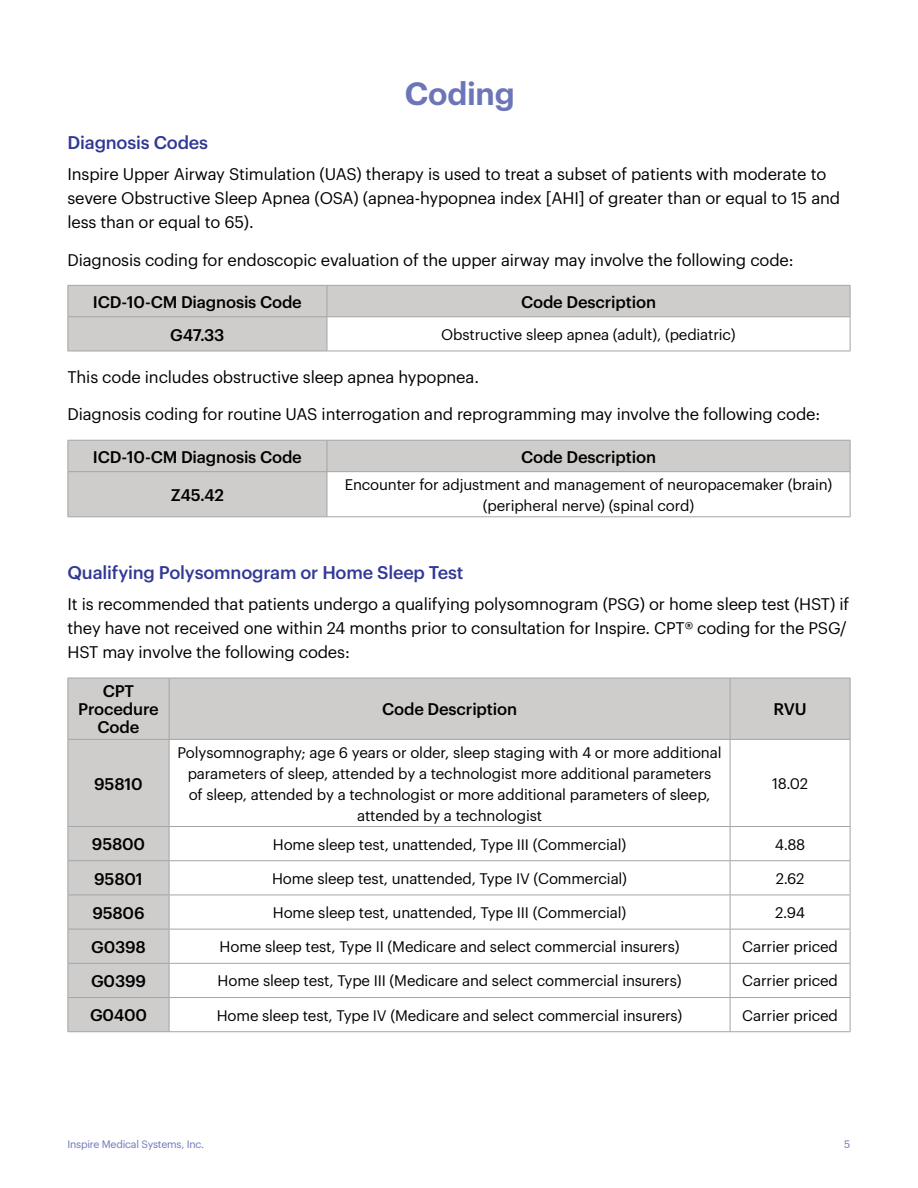
<style>
.page{position:relative;width:918px;height:1188px;background:#fff}
.page>*{position:absolute;margin:0;border:0;box-sizing:border-box;transform-origin:0 0}
.t1{font:600 31.5px "Graphik";letter-spacing:-.01em;color:#6b75b8}
.t2{font:500 18px "Graphik";letter-spacing:-.01em;color:#313896}
.t3{font:16.5px/24px "Graphik";letter-spacing:-.01em;color:#000}
.t4{font:500 16.5px/18px "Graphik";letter-spacing:-.01em;color:#000;text-align:center}
.t5{font:15px/21px "Graphik";letter-spacing:-.01em;color:#000;text-align:center}
.t6{font:10.5px "Graphik";letter-spacing:-.02em;color:#6b75b8}
</style>
<div class="page">
<svg style="left:69px;top:286px;width:781px;height:65px;fill:#cecdcc"></svg>
<hr style="left:68px;top:285px;width:259px;height:1px;background:#a6a5a5">
<hr style="left:68px;top:286px;width:1px;height:30px;background:#a6a5a5">
<hr style="left:327px;top:285px;width:523px;height:1px;background:#a6a5a5">
<hr style="left:327px;top:286px;width:1px;height:30px;background:#a6a5a5">
<hr style="left:850px;top:286px;width:1px;height:30px;background:#a6a5a5">
<hr style="left:68px;top:316px;width:259px;height:1px;background:#a6a5a5">
<hr style="left:68px;top:317px;width:1px;height:34px;background:#a6a5a5">
<hr style="left:327px;top:316px;width:523px;height:1px;background:#a6a5a5">
<hr style="left:327px;top:317px;width:1px;height:34px;background:#a6a5a5">
<hr style="left:850px;top:317px;width:1px;height:34px;background:#a6a5a5">
<hr style="left:68px;top:351px;width:259px;height:1px;background:#a6a5a5">
<hr style="left:327px;top:351px;width:523px;height:1px;background:#a6a5a5">
<svg style="left:69px;top:441px;width:781px;height:75px;fill:#cecdcc"></svg>
<hr style="left:68px;top:440px;width:259px;height:1px;background:#a6a5a5">
<hr style="left:68px;top:441px;width:1px;height:30px;background:#a6a5a5">
<hr style="left:327px;top:440px;width:523px;height:1px;background:#a6a5a5">
<hr style="left:327px;top:441px;width:1px;height:30px;background:#a6a5a5">
<hr style="left:850px;top:441px;width:1px;height:30px;background:#a6a5a5">
<hr style="left:68px;top:471px;width:259px;height:1px;background:#a6a5a5">
<hr style="left:68px;top:472px;width:1px;height:44px;background:#a6a5a5">
<hr style="left:327px;top:471px;width:523px;height:1px;background:#a6a5a5">
<hr style="left:327px;top:472px;width:1px;height:44px;background:#a6a5a5">
<hr style="left:850px;top:472px;width:1px;height:44px;background:#a6a5a5">
<hr style="left:68px;top:516px;width:259px;height:1px;background:#a6a5a5">
<hr style="left:327px;top:516px;width:523px;height:1px;background:#a6a5a5">
<svg style="left:69px;top:679px;width:781px;height:352px"></svg>
<hr style="left:68px;top:678px;width:101px;height:1px;background:#a6a5a5">
<hr style="left:68px;top:678px;width:1px;height:61px;background:#a6a5a5">
<hr style="left:169px;top:678px;width:561px;height:1px;background:#a6a5a5">
<hr style="left:169px;top:678px;width:1px;height:61px;background:#a6a5a5">
<hr style="left:730px;top:678px;width:120px;height:1px;background:#a6a5a5">
<hr style="left:730px;top:678px;width:1px;height:61px;background:#a6a5a5">
<hr style="left:850px;top:678px;width:1px;height:61px;background:#a6a5a5">
<hr style="left:68px;top:739px;width:101px;height:1px;background:#a6a5a5">
<hr style="left:68px;top:740px;width:1px;height:86px;background:#a6a5a5">
<hr style="left:169px;top:739px;width:561px;height:1px;background:#a6a5a5">
<hr style="left:169px;top:740px;width:1px;height:86px;background:#a6a5a5">
<hr style="left:730px;top:739px;width:120px;height:1px;background:#a6a5a5">
<hr style="left:730px;top:740px;width:1px;height:86px;background:#a6a5a5">
<hr style="left:850px;top:740px;width:1px;height:86px;background:#a6a5a5">
<hr style="left:68px;top:826px;width:101px;height:1px;background:#a6a5a5">
<hr style="left:68px;top:827px;width:1px;height:33px;background:#a6a5a5">
<hr style="left:169px;top:826px;width:561px;height:1px;background:#a6a5a5">
<hr style="left:169px;top:827px;width:1px;height:33px;background:#a6a5a5">
<hr style="left:730px;top:826px;width:120px;height:1px;background:#a6a5a5">
<hr style="left:730px;top:827px;width:1px;height:33px;background:#a6a5a5">
<hr style="left:850px;top:827px;width:1px;height:33px;background:#a6a5a5">
<hr style="left:68px;top:860px;width:101px;height:1px;background:#a6a5a5">
<hr style="left:68px;top:861px;width:1px;height:34px;background:#a6a5a5">
<hr style="left:169px;top:860px;width:561px;height:1px;background:#a6a5a5">
<hr style="left:169px;top:861px;width:1px;height:34px;background:#a6a5a5">
<hr style="left:730px;top:860px;width:120px;height:1px;background:#a6a5a5">
<hr style="left:730px;top:861px;width:1px;height:34px;background:#a6a5a5">
<hr style="left:850px;top:861px;width:1px;height:34px;background:#a6a5a5">
<hr style="left:68px;top:895px;width:101px;height:1px;background:#a6a5a5">
<hr style="left:68px;top:895px;width:1px;height:34px;background:#a6a5a5">
<hr style="left:169px;top:895px;width:561px;height:1px;background:#a6a5a5">
<hr style="left:169px;top:895px;width:1px;height:34px;background:#a6a5a5">
<hr style="left:730px;top:895px;width:120px;height:1px;background:#a6a5a5">
<hr style="left:730px;top:895px;width:1px;height:34px;background:#a6a5a5">
<hr style="left:850px;top:895px;width:1px;height:34px;background:#a6a5a5">
<hr style="left:68px;top:929px;width:101px;height:1px;background:#a6a5a5">
<hr style="left:68px;top:930px;width:1px;height:33px;background:#a6a5a5">
<hr style="left:169px;top:929px;width:561px;height:1px;background:#a6a5a5">
<hr style="left:169px;top:930px;width:1px;height:33px;background:#a6a5a5">
<hr style="left:730px;top:929px;width:120px;height:1px;background:#a6a5a5">
<hr style="left:730px;top:930px;width:1px;height:33px;background:#a6a5a5">
<hr style="left:850px;top:930px;width:1px;height:33px;background:#a6a5a5">
<hr style="left:68px;top:963px;width:101px;height:1px;background:#a6a5a5">
<hr style="left:68px;top:964px;width:1px;height:33px;background:#a6a5a5">
<hr style="left:169px;top:963px;width:561px;height:1px;background:#a6a5a5">
<hr style="left:169px;top:964px;width:1px;height:33px;background:#a6a5a5">
<hr style="left:730px;top:963px;width:120px;height:1px;background:#a6a5a5">
<hr style="left:730px;top:964px;width:1px;height:33px;background:#a6a5a5">
<hr style="left:850px;top:964px;width:1px;height:33px;background:#a6a5a5">
<hr style="left:68px;top:997px;width:101px;height:1px;background:#a6a5a5">
<hr style="left:68px;top:998px;width:1px;height:33px;background:#a6a5a5">
<hr style="left:169px;top:997px;width:561px;height:1px;background:#a6a5a5">
<hr style="left:169px;top:998px;width:1px;height:33px;background:#a6a5a5">
<hr style="left:730px;top:997px;width:120px;height:1px;background:#a6a5a5">
<hr style="left:730px;top:998px;width:1px;height:33px;background:#a6a5a5">
<hr style="left:850px;top:998px;width:1px;height:33px;background:#a6a5a5">
<hr style="left:68px;top:1031px;width:101px;height:1px;background:#a6a5a5">
<hr style="left:169px;top:1031px;width:561px;height:1px;background:#a6a5a5">
<hr style="left:730px;top:1031px;width:120px;height:1px;background:#a6a5a5">
<h1 class="t1" style="left:405px;top:69px;width:111px">Coding</h1>
<p class="t2" style="left:68px;top:129px;width:142px">Diagnosis Codes</p>
<p class="t3" style="left:68px;top:161px;width:774px">Inspire Upper Airway Stimulation (UAS) therapy is used to treat a subset of patients with moderate to severe Obstructive Sleep Apnea (OSA) (apnea-hypopnea index [AHI] of greater than or equal to 15 and less than or equal to 65).</p>
<p class="t3" style="left:68px;top:246px;width:728px">Diagnosis coding for endoscopic evaluation of the upper airway may involve the following code:</p>
<p class="t4" style="left:93px;top:291px;width:210px">ICD-10-CM Diagnosis Code</p>
<p class="t4" style="left:521px;top:291px;width:137px">Code Description</p>
<p class="t4" style="left:170px;top:324px;width:56px">G47.33</p>
<p class="t5" style="left:441px;top:323px;width:296px">Obstructive sleep apnea (adult), (pediatric)</p>
<p class="t3" style="left:68px;top:364px;width:413px">This code includes obstructive sleep apnea hypopnea.</p>
<p class="t3" style="left:68px;top:401px;width:754px">Diagnosis coding for routine UAS interrogation and reprogramming may involve the following code:</p>
<p class="t4" style="left:93px;top:446px;width:210px">ICD-10-CM Diagnosis Code</p>
<p class="t4" style="left:521px;top:446px;width:137px">Code Description</p>
<p class="t4" style="left:171px;top:484px;width:55px">Z45.42</p>
<p class="t5" style="left:345px;top:473px;width:489px">Encounter for adjustment and management of neuropacemaker (brain) (peripheral nerve) (spinal cord)</p>
<p class="t2" style="left:68px;top:559px;width:398px">Qualifying Polysomnogram or Home Sleep Test</p>
<p class="t3" style="left:68px;top:591px;width:783px">It is recommended that patients undergo a qualifying polysomnogram (PSG) or home sleep test (HST) if they have not received one within 24 months prior to consultation for Inspire. CPT® coding for the PSG/<br>HST may involve the following codes:</p>
<p class="t4" style="left:78px;top:681px;width:82px">CPT<br>Procedure<br>Code</p>
<p class="t4" style="left:382px;top:699px;width:137px">Code Description</p>
<p class="t4" style="left:773px;top:699px;width:35px">RVU</p>
<p class="t4" style="left:94px;top:773px;width:50px">95810</p>
<p class="t5" style="left:178px;top:740px;width:545px">Polysomnography; age 6 years or older, sleep staging with 4 or more additional parameters of sleep, attended by a technologist more additional parameters<br>of sleep, attended by a technologist or more additional parameters of sleep, attended by a technologist</p>
<p class="t5" style="left:772px;top:772px;width:38px">18.02</p>
<p class="t4" style="left:92px;top:834px;width:55px">95800</p>
<p class="t5" style="left:273px;top:833px;width:355px">Home sleep test, unattended, Type III (Commercial)</p>
<p class="t5" style="left:775px;top:833px;width:32px">4.88</p>
<p class="t4" style="left:94px;top:868px;width:50px">95801</p>
<p class="t5" style="left:272px;top:867px;width:357px">Home sleep test, unattended, Type IV (Commercial)</p>
<p class="t5" style="left:776px;top:867px;width:30px">2.62</p>
<p class="t4" style="left:92px;top:902px;width:54px">95806</p>
<p class="t5" style="left:273px;top:901px;width:355px">Home sleep test, unattended, Type III (Commercial)</p>
<p class="t5" style="left:775px;top:901px;width:31px">2.94</p>
<p class="t4" style="left:91px;top:936px;width:56px">G0398</p>
<p class="t5" style="left:220px;top:935px;width:461px">Home sleep test, Type II (Medicare and select commercial insurers)</p>
<p class="t5" style="left:742px;top:935px;width:97px">Carrier priced</p>
<p class="t4" style="left:91px;top:971px;width:56px">G0399</p>
<p class="t5" style="left:218px;top:969px;width:465px">Home sleep test, Type III (Medicare and select commercial insurers)</p>
<p class="t5" style="left:742px;top:969px;width:97px">Carrier priced</p>
<p class="t4" style="left:90px;top:1005px;width:58px">G0400</p>
<p class="t5" style="left:217px;top:1004px;width:467px">Home sleep test, Type IV (Medicare and select commercial insurers)</p>
<p class="t5" style="left:742px;top:1004px;width:97px">Carrier priced</p>
<p class="t6" style="left:68px;top:1137px;width:138px">Inspire Medical Systems, Inc.</p>
<p class="t6" style="left:844px;top:1137px;width:8px">5</p>
</div>
